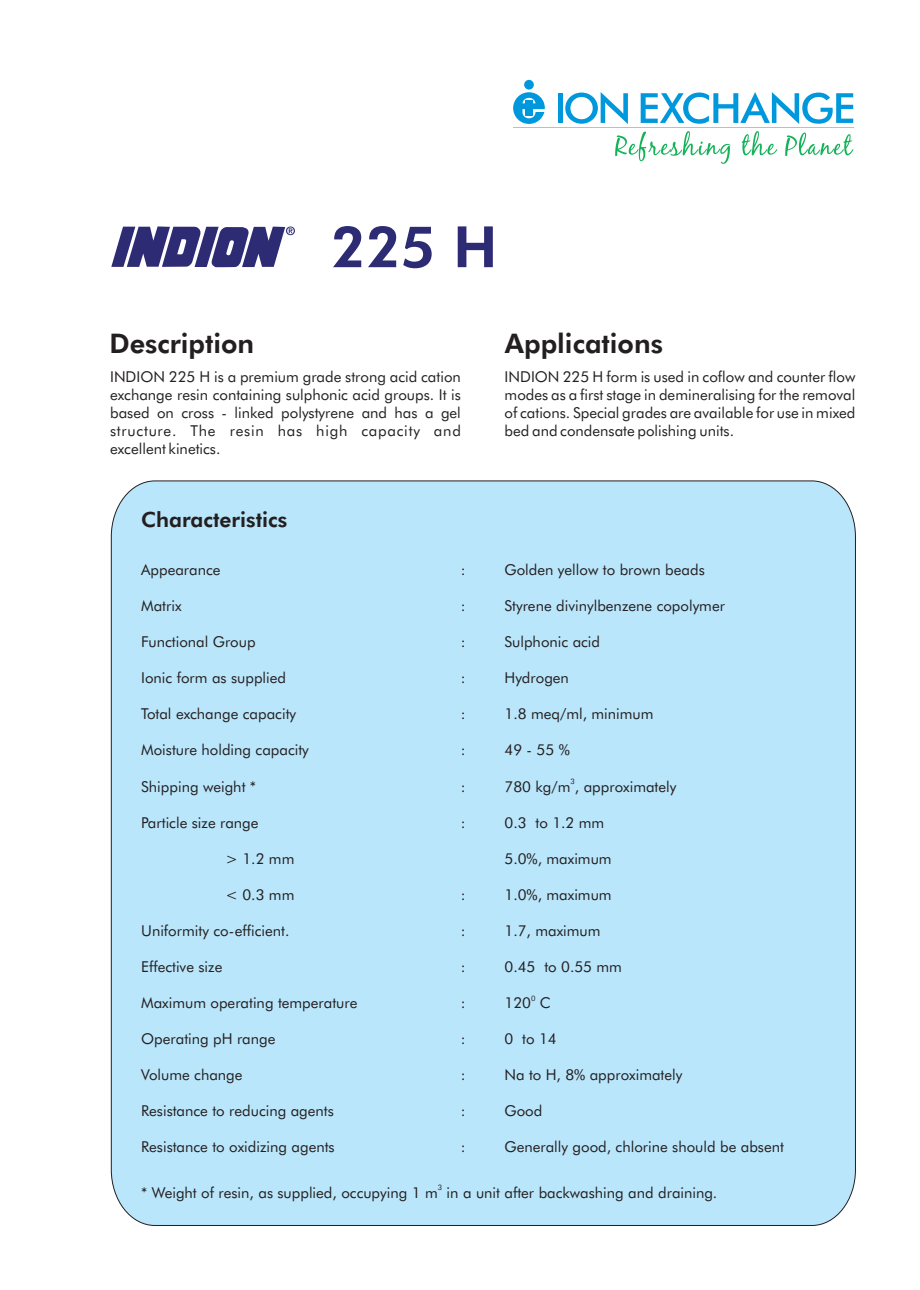
<style>
.page{position:relative;width:920px;height:1290px;background:#fff}
.page>*{position:absolute;margin:0;border:0;box-sizing:border-box;transform-origin:0 0}
.t1{font:800 57px "Futura BT";color:#2d2b74}
.t2{font:800 27px "Futura BT";color:#231f20}
.t3{font:800 21px "Futura BT";color:#231f20}
.t4{font:15px/18px "Futura BT";color:#231f20;text-align:justify}
.t5{font:7.5px "Futura BT";color:#231f20}
</style>
<div class="page">
<svg style="left:111px;top:226px;width:184px;height:41px"></svg>
<div style="left:111px;top:481px;width:745px;height:745px;background:#bae6fb"></div>
<svg style="left:513px;top:92px;width:32px;height:32px"></svg>
<div style="left:525px;top:100px;width:7px;height:16px;background:#0098dc"></div>
<div style="left:524px;top:80px;width:10px;height:10px;background:#0098dc;border-radius:50%"></div>
<svg style="left:641px;top:92px;width:212px;height:32px"></svg>
<hr style="left:558px;top:93px;width:4px;height:30px;background:#0098dc">
<svg style="left:565px;top:92px;width:63px;height:32px"></svg>
<svg style="left:615px;top:131px;width:238px;height:33px"></svg>
<hr style="left:513px;top:127px;width:340px;height:1px;background:#bcbec0">
<h1 class="t1" style="left:331px;top:224px;width:168px">225 H</h1>
<h2 class="t2" style="left:109px;top:332px;width:146px">Description</h2>
<h2 class="t2" style="left:505px;top:332px;width:160px">Applications</h2>
<p class="t4" style="left:110px;top:369px;width:352px">INDION 225 H is a premium grade strong acid cation exchange resin containing sulphonic acid groups. It is based on cross - linked polystyrene and has a gel structure. The resin has high capacity and excellent kinetics.</p>
<p class="t4" style="left:505px;top:369px;width:352px">INDION 225 H form is used in coflow and counter flow modes as a first stage in demineralising for the removal of cations. Special grades are available for use in mixed bed and condensate polishing units.</p>
<h3 class="t3" style="left:141px;top:511px;width:148px">Characteristics</h3>
<p class="t4" style="left:141px;top:562px;width:81px">Appearance</p>
<p class="t4" style="left:461px;top:562px;width:6px">:</p>
<p class="t4" style="left:504px;top:562px;width:202px">Golden yellow to brown beads</p>
<p class="t4" style="left:141px;top:598px;width:42px">Matrix</p>
<p class="t4" style="left:461px;top:598px;width:6px">:</p>
<p class="t4" style="left:504px;top:598px;width:222px">Styrene divinylbenzene copolymer</p>
<p class="t4" style="left:141px;top:634px;width:116px">Functional Group</p>
<p class="t4" style="left:461px;top:634px;width:6px">:</p>
<p class="t4" style="left:504px;top:634px;width:97px">Sulphonic acid</p>
<p class="t4" style="left:141px;top:670px;width:146px">Ionic form as supplied</p>
<p class="t4" style="left:461px;top:670px;width:6px">:</p>
<p class="t4" style="left:504px;top:670px;width:66px">Hydrogen</p>
<p class="t4" style="left:141px;top:706px;width:156px">Total exchange capacity</p>
<p class="t4" style="left:461px;top:706px;width:6px">:</p>
<p class="t4" style="left:504px;top:706px;width:150px">1.8 meq/ml, minimum</p>
<p class="t4" style="left:141px;top:742px;width:169px">Moisture holding capacity</p>
<p class="t4" style="left:461px;top:742px;width:6px">:</p>
<p class="t4" style="left:504px;top:742px;width:67px">49 - 55 %</p>
<p class="t5" style="left:570px;top:779px;width:6px">3</p>
<p class="t4" style="left:141px;top:779px;width:116px">Shipping weight *</p>
<p class="t4" style="left:461px;top:779px;width:6px">:</p>
<p class="t4" style="left:504px;top:779px;width:173px">780 kg/m , approximately</p>
<p class="t4" style="left:141px;top:815px;width:119px">Particle size range</p>
<p class="t4" style="left:461px;top:815px;width:6px">:</p>
<p class="t4" style="left:504px;top:815px;width:101px">0.3 to 1.2 mm</p>
<p class="t4" style="left:225px;top:851px;width:70px">&gt; 1.2 mm</p>
<p class="t4" style="left:504px;top:851px;width:109px">5.0%, maximum</p>
<p class="t4" style="left:225px;top:887px;width:70px">&lt; 0.3 mm</p>
<p class="t4" style="left:461px;top:887px;width:6px">:</p>
<p class="t4" style="left:504px;top:887px;width:109px">1.0%, maximum</p>
<p class="t4" style="left:141px;top:923px;width:150px">Uniformity co-efficient.</p>
<p class="t4" style="left:461px;top:923px;width:6px">:</p>
<p class="t4" style="left:504px;top:923px;width:97px">1.7, maximum</p>
<p class="t4" style="left:141px;top:959px;width:83px">Effective size</p>
<p class="t4" style="left:461px;top:959px;width:6px">:</p>
<p class="t4" style="left:504px;top:959px;width:119px">0.45 to 0.55 mm</p>
<p class="t5" style="left:531px;top:995px;width:6px">0</p>
<p class="t4" style="left:141px;top:995px;width:218px">Maximum operating temperature</p>
<p class="t4" style="left:461px;top:995px;width:6px">:</p>
<p class="t4" style="left:504px;top:995px;width:48px">120 C</p>
<p class="t4" style="left:141px;top:1031px;width:136px">Operating pH range</p>
<p class="t4" style="left:461px;top:1031px;width:6px">:</p>
<p class="t4" style="left:504px;top:1031px;width:54px">0 to 14</p>
<p class="t4" style="left:141px;top:1067px;width:103px">Volume change</p>
<p class="t4" style="left:461px;top:1067px;width:6px">:</p>
<p class="t4" style="left:504px;top:1067px;width:179px">Na to H, 8% approximately</p>
<p class="t4" style="left:141px;top:1103px;width:194px">Resistance to reducing agents</p>
<p class="t4" style="left:461px;top:1103px;width:6px">:</p>
<p class="t4" style="left:504px;top:1103px;width:39px">Good</p>
<p class="t4" style="left:141px;top:1139px;width:195px">Resistance to oxidizing agents</p>
<p class="t4" style="left:461px;top:1139px;width:6px">:</p>
<p class="t4" style="left:504px;top:1139px;width:281px">Generally good, chlorine should be absent</p>
<p class="t5" style="left:438px;top:1184px;width:6px">3</p>
<p class="t4" style="left:141px;top:1185px;width:577px">* Weight of resin, as supplied, occupying 1 m in a unit after backwashing and draining.</p>
</div>
